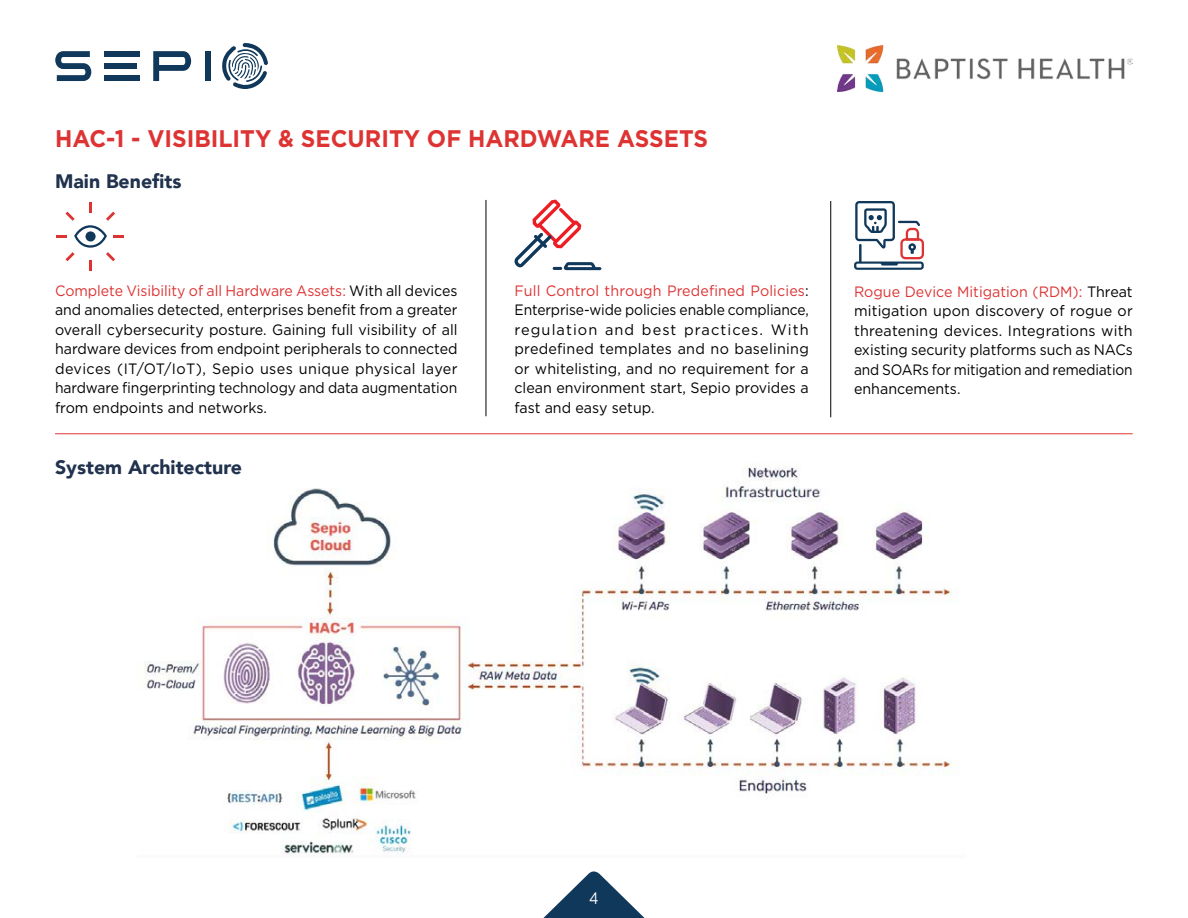
<style>
.page{position:relative;width:1188px;height:918px;background:#fff}
.page>*{position:absolute;margin:0;border:0;box-sizing:border-box;transform-origin:0 0}
.t1{font:700 24px "Gotham";color:#d33;scale:.95 1}
.t2{font:900 19.5px "Avenir";color:#20324d}
.t3{font:16.5px "Gotham";color:#fff;scale:.85 1}
.t4{font:15px/19.5px "Gotham";color:#000;text-align:justify;scale:.94 1}
.t5{font:15px/19.5px "Gotham";color:#000;text-align:right;scale:.95 1}
.t6{font:15px/19.5px "Gotham";color:#000}
.t7{font:15px "Gotham";letter-spacing:.075em;color:#000}
.s1{color:#d33}
</style>
<div class="page">
<svg style="left:55px;top:51px;width:36px;height:30px"></svg>
<svg style="left:153px;top:51px;width:38px;height:30px"></svg>
<div style="left:205px;top:51px;width:6px;height:30px;background:#10385a"></div>
<div style="left:104px;top:51px;width:35px;height:6px;background:#10385a"></div>
<div style="left:104px;top:75px;width:35px;height:6px;background:#10385a"></div>
<div style="left:104px;top:63px;width:32px;height:6px;background:#10385a"></div>
<svg style="left:222px;top:43px;width:46px;height:46px"></svg>
<img style="left:144px;top:466px;width:810px;height:389px">
<svg style="left:854px;top:201px;width:70px;height:69px"></svg>
<svg style="left:514px;top:200px;width:87px;height:70px"></svg>
<svg style="left:57px;top:203px;width:67px;height:67px"></svg>
<hr style="left:55px;top:433px;width:1078px;height:1px;background:#d33">
<hr style="left:486px;top:200px;width:1px;height:216px;background:#000">
<hr style="left:830px;top:201px;width:1px;height:216px;background:#000">
<img style="left:838px;top:45px;width:295px;height:47px">
<svg style="left:543px;top:871px;width:102px;height:47px"></svg>
<h1 class="t1" style="left:55px;top:122px;width:689px">HAC-1 - VISIBILITY &amp; SECURITY OF HARDWARE ASSETS</h1>
<h2 class="t2" style="left:55px;top:165px;width:128px">Main Benefits</h2>
<p class="t4" style="left:55px;top:280px;width:430px"><span class="s1">Complete Visibility of all Hardware Assets:</span> With all devices and anomalies detected, enterprises benefit from a greater overall cybersecurity posture. Gaining full visibility of all hardware devices from endpoint peripherals to connected devices (IT/OT/IoT ,) Sepio uses unique physical layer hardware fingerprinting technology and data augmentation from endpoints and networks.</p>
<p class="t5" style="left:514px;top:280px;width:311px"><span class="s1">Full Control through Predefined Policies</span>:<br>Enterprise-wide policies enable compliance,<br>With</p>
<p class="t6" style="left:514px;top:319px;width:296px">regulation<br>predefined templates and no baselining or whitelisting, and no requirement for a clean environment start, Sepio provides a fast and easy setup.</p>
<p class="t6" style="left:605px;top:319px;width:31px">and</p>
<p class="t6" style="left:642px;top:319px;width:36px">best</p>
<p class="t7" style="left:684px;top:320px;width:81px">practices.</p>
<h2 class="t2" style="left:55px;top:451px;width:189px">System Architecture</h2>
<p class="t5" style="left:854px;top:281px;width:295px;text-align:justify"><span class="s1">Rogue Device Mitigation (RDM :)</span> Threat mitigation upon discovery of rogue or threatening devices. Integrations with existing security platforms such as NACs and SOARs for mitigation and remediation enhancements.</p>
<p class="t3" style="left:589px;top:887px;width:13px">4</p>
</div>
